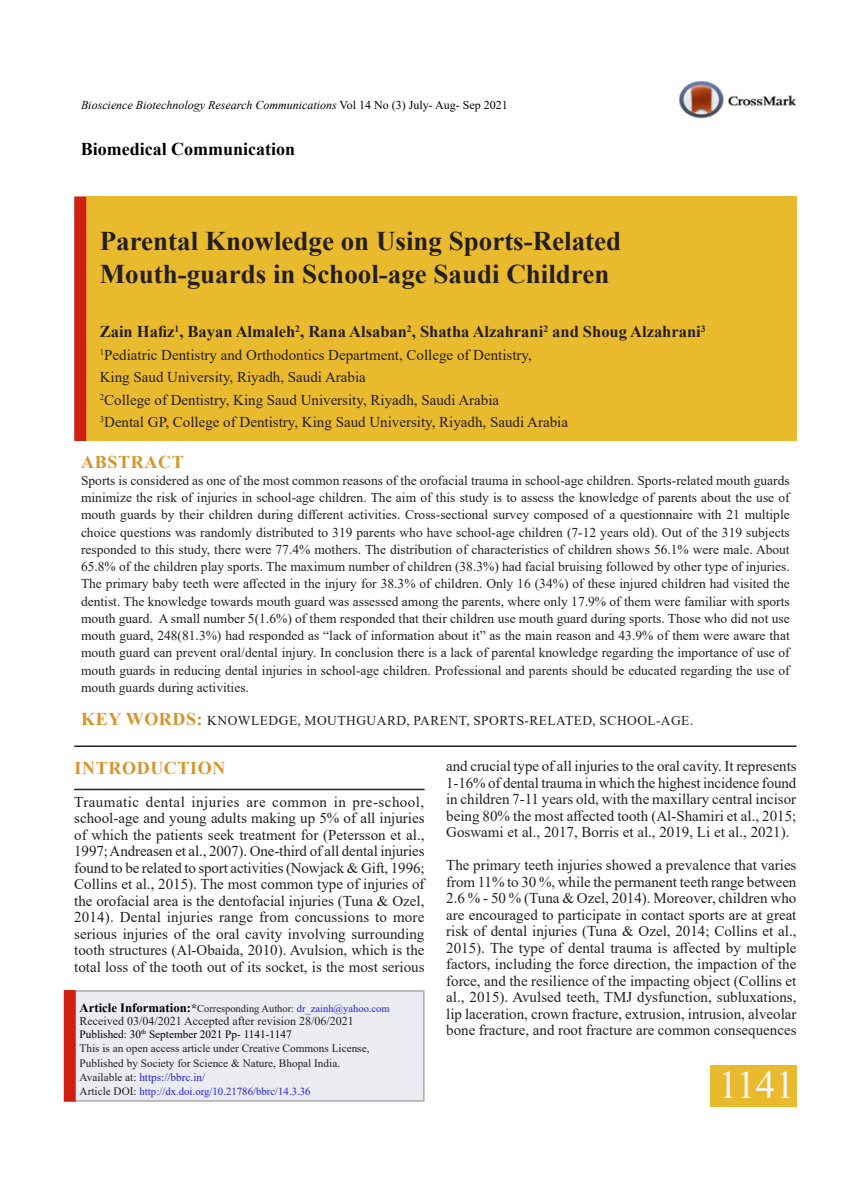
<style>
.page{position:relative;width:864px;height:1188px;background:#fff}
.page>*{position:absolute;margin:0;border:0;box-sizing:border-box;transform-origin:0 0}
.Body_text{font:39px "Times New Roman";color:#f6f6f7}
.Body_text-2{font:700 27px/33px "Times New Roman";color:#231f20}
.Body_text-3{font:700 18px "Times New Roman";color:#000}
.Body_text-4{font:700 18px "Times New Roman";letter-spacing:.035em;color:#d69429}
.Body_text-5{font:700 16.5px "Times New Roman";color:#231f20}
.Body_text-6{font:15px/16.5px "Times New Roman";color:#231f20;text-align:justify}
.Body_text-7{font:13.5px/17.2px "Times New Roman";color:#231f20;text-align:justify}
.Body_text-8{font:13.5px "Times New Roman";letter-spacing:.035em;color:#231f20}
.Body_text-9{font:italic 12px "Times New Roman";color:#000}
.Body_text-10{font:12px "Times New Roman";color:#231f20}
.Body_text-11{font:11.25px/14.2px "Times New Roman";color:#231f20}
.Body_text-12{font:11.25px "Times New Roman";color:#000}
.Body_text-13{font:11.25px "Times New Roman";color:#2321e8}
.Body_text-14{font:10.8px "Times New Roman";color:#2321e8}
.Body_text-15{font:10.5px "Times New Roman";color:#231f20}
.s1{font-style:normal}
.s2{font-weight:700;font-size:18px;color:#d69429}
.s3{font-weight:700;font-size:12.75px;color:#000}
.s4{font-weight:700;font-size:12px}
.s5{color:#2321e8}
.s6{color:#231f20}
.s7{font-size:11.25px;color:#231f20}
</style>
<div class="page">
<hr style="left:74px;top:746px;width:722px;height:1px;background:#231f20">
<hr style="left:74px;top:789px;width:351px;height:1px;background:#231f20">
<div style="left:710px;top:1066px;width:86px;height:41px;background:#eaba2e"></div>
<img style="left:678px;top:81px;width:118px;height:38px">
<div style="left:73px;top:991px;width:350px;height:110px;background:#eaecf2"></div>
<hr style="left:423px;top:990px;width:2px;height:111px;background:#a8aaad">
<hr style="left:73px;top:990px;width:350px;height:2px;background:#a8aaad">
<hr style="left:73px;top:1100px;width:352px;height:2px;background:#a8aaad">
<div style="left:64px;top:990px;width:12px;height:112px;background:#ce1f10"></div>
<div style="left:86px;top:196px;width:710px;height:245px;background:#eaba2e"></div>
<div style="left:74px;top:196px;width:12px;height:245px;background:#ce1f10"></div>
<p class="Body_text-9" style="left:81px;top:97px;width:428px">Bioscience Biotechnology Research Communications <span class="s1">Vol 14 No (3) July- Aug- Sep 2021</span></p>
<p class="Body_text-3" style="left:81px;top:136px;width:216px">Biomedical Communication</p>
<p class="Body_text-2" style="left:100px;top:224px;width:523px">Parental Knowledge on Using Sports-Related<br>Mouth-guards in School-age Saudi Children</p>
<p class="Body_text-5" style="left:100px;top:320px;width:607px">Zain Hafiz<sup>1</sup>, Bayan Almaleh<sup>2</sup>, Rana Alsaban<sup>2</sup>, Shatha Alzahrani<sup>2</sup> and Shoug Alzahrani<sup>3</sup></p>
<p class="Body_text-6" style="left:100px;top:346px;width:434px"><sup>1</sup>Pediatric Dentistry and Orthodontics Department, College of Dentistry,</p>
<p class="Body_text-6" style="left:100px;top:369px;width:268px">King Saud University, Riyadh, Saudi Arabia</p>
<p class="Body_text-6" style="left:100px;top:391px;width:401px"><sup>2</sup>College of Dentistry, King Saud University, Riyadh, Saudi Arabia</p>
<p class="Body_text-6" style="left:100px;top:414px;width:470px"><sup>3</sup>Dental GP, College of Dentistry, King Saud University, Riyadh, Saudi Arabia</p>
<p class="Body_text-4" style="left:81px;top:449px;width:104px">ABSTRACT</p>
<p class="Body_text-7" style="left:81px;top:471px;width:712px">Sports is considered as one of the most common reasons of the orofacial trauma in school-age children. Sports-related mouth guards minimize the risk of injuries in school-age children. The aim of this study is to assess the knowledge of parents about the use of mouth guards by their children during different activities. Cross-sectional survey composed of a questionnaire with 21 multiple choice questions was randomly distributed to 319 parents who have school-age children (7-12 years old). Out of the 319 subjects responded to this study, there were 77.4% mothers. The distribution of characteristics of children shows 56.1% were male. About 65.8% of the children play sports. The maximum number of children (38.3%) had facial bruising followed by other type of injuries.<br>The primary baby teeth were affected in the injury for 38.3% of children. Only 16 (34%) of these injured children had visited the dentist. The knowledge towards mouth guard was assessed among the parents, where only 17.9% of them were familiar with sports mouth guard. A small number 5(1.6%) of them responded that their children use mouth guard during sports. Those who did not use mouth guard, 248(81.3%) had responded as “lack of information about it” as the main reason and 43.9% of them were aware that mouth guard can prevent oral/dental injury. In conclusion there is a lack of parental knowledge regarding the importance of use of mouth guards in reducing dental injuries in school-age children. Professional and parents should be educated regarding the use of mouth guards during activities.</p>
<p class="Body_text-8" style="left:81px;top:711px;width:613px"><span class="s2">KEY WORDS:</span> KNOWLEDGE, MOUTHGUARD, PARENT, SPORTS-RELATED, ScHOOL-AGE.</p>
<p class="Body_text-4" style="left:75px;top:755px;width:152px">INTRODUCTION</p>
<p class="Body_text-6" style="left:74px;top:793px;width:353px">Traumatic dental injuries are common in pre-school, school-age and young adults making up 5% of all injuries of which the patients seek treatment for (Petersson et al., 1997; Andreasen et al., 2007). One-third of all dental injuries found to be related to sport activities (Nowjack &amp; Gift, 1996; Collins et al., 2015). The most common type of injuries of the orofacial area is the dentofacial injuries (Tuna &amp; Ozel, 2014). Dental injuries range from concussions to more serious injuries of the oral cavity involving surrounding tooth structures (Al-Obaida, 2010). Avulsion, which is the total loss of the tooth out of its socket, is the most serious</p>
<p class="Body_text-6" style="left:446px;top:757px;width:352px">and crucial type of all injuries to the oral cavity. It represents 1-16% of dental trauma in which the highest incidence found in children 7-11 years old, with the maxillary central incisor being 80% the most affected tooth (Al-Shamiri et al., 2015; Goswami et al., 2017, Borris et al., 2019, Li et al., 2021).</p>
<p class="Body_text-6" style="left:446px;top:856px;width:352px">The primary teeth injuries showed a prevalence that varies from 11% to 30 %, while the permanent teeth range between 2.6 % - 50 % (Tuna &amp; Ozel, 2014). Moreover, children who are encouraged to participate in contact sports are at great risk of dental injuries (Tuna &amp; Ozel, 2014; Collins et al., 2015). The type of dental trauma is affected by multiple factors, including the force direction, the impaction of the force, and the resilience of the impacting object (Collins et al., 2015). Avulsed teeth, TMJ dysfunction, subluxations, lip laceration, crown fracture, extrusion, intrusion, alveolar bone fracture, and root fracture are common consequences</p>
<p class="Body_text-15" style="left:80px;top:1001px;width:312px"><span class="s3">Article Information:</span><span class="s4">*</span>Corresponding Author: <span class="s5">dr_zainh@yahoo.com</span></p>
<p class="Body_text-10" style="left:80px;top:1013px;width:276px">Received 03/04/2021 Accepted after revision 28/06/2021</p>
<p class="Body_text-12" style="left:80px;top:1026px;width:214px">Published: 30<sup>th</sup> September 2021 Pp- 1141-1147</p>
<p class="Body_text-11" style="left:80px;top:1041px;width:291px">This is an open access article under Creative Commons License,<br>Published by Society for Science &amp; Nature, Bhopal India.</p>
<p class="Body_text-13" style="left:80px;top:1069px;width:127px"><span class="s6">Available at:</span> https://bbrc.in/</p>
<p class="Body_text-14" style="left:80px;top:1084px;width:233px"><span class="s7">Article DOI:</span> http://dx.doi.org/10.21786/bbrc/14.3.36</p>
<p class="Body_text" style="left:718px;top:1057px;width:78px">1141</p>
</div>
